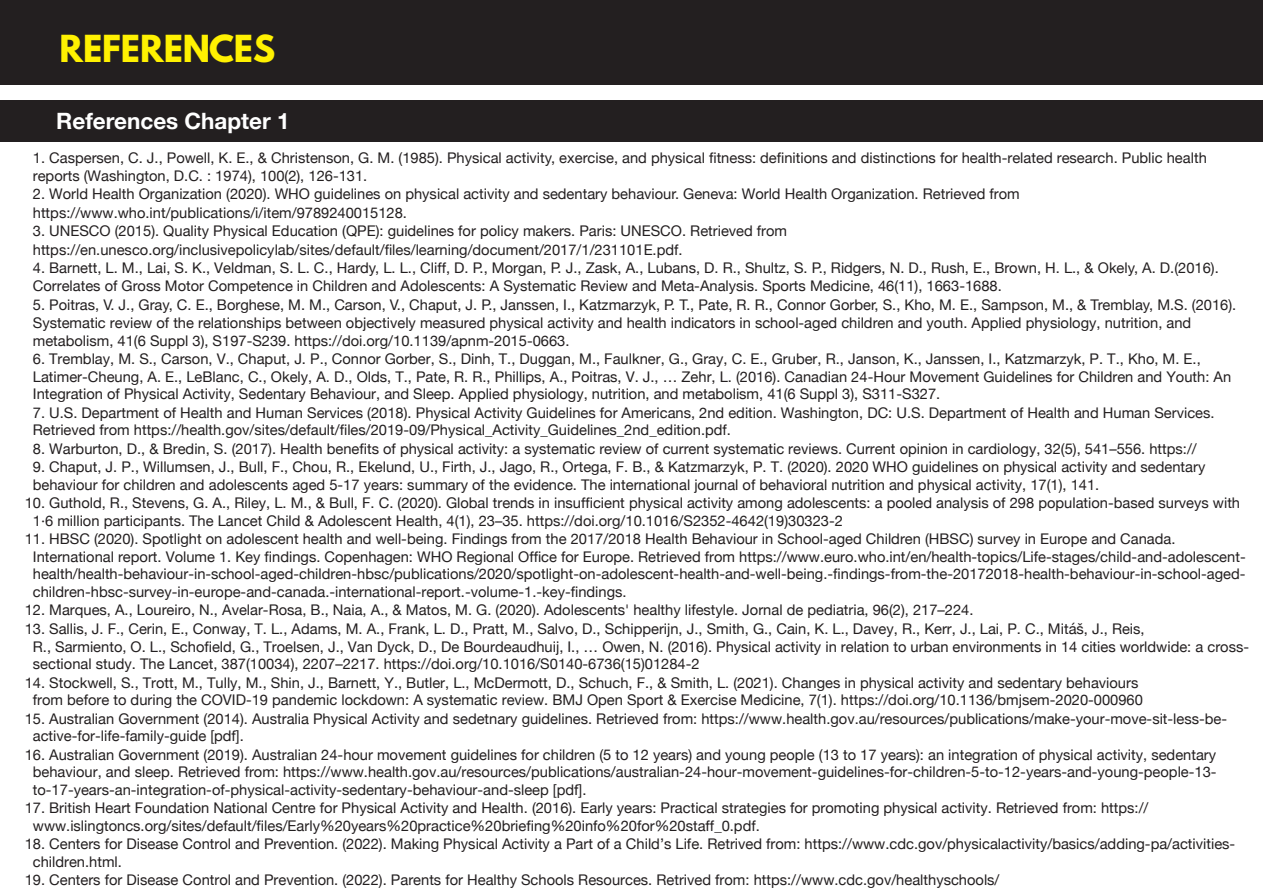
<style>
.page{position:relative;width:1263px;height:893px;background:#fff}
.page>*{position:absolute;margin:0;border:0;box-sizing:border-box;transform-origin:0 0}
.t1{font:700 33px "League Spartan";color:#fff101}
.t2{font:700 22.5px "Helvetica Neue";color:#fff}
.t3{font:14.7px/17.7px "Helvetica Neue";color:#231f20}
</style>
<div class="page">
<div style="left:0;top:100px;width:1263px;height:42px;background:#231f20"></div>
<div style="left:0;top:0;width:1262px;height:85px;background:#231f20"></div>
<h1 class="t1" style="left:59px;top:23px;width:217px">REFERENCES</h1>
<h2 class="t2" style="left:56px;top:103px;width:235px">References Chapter 1</h2>
<p class="t3" style="left:33px;top:149px;width:1175px;line-height:18.5px">1. Caspersen, C. J., Powell, K. E., &amp; Christenson, G. M. (1985). Physical activity, exercise, and physical fitness: definitions and distinctions for health-related research. Public health reports (Washington, D.C. : 1974), 100(2), 126-131.</p>
<p class="t3" style="left:33px;top:186px;width:988px;line-height:18.5px">2. World Health Organization (2020). WHO guidelines on physical activity and sedentary behaviour. Geneva: World Health Organization. Retrieved from https://www.who.int/publications/i/item/9789240015128.</p>
<p class="t3" style="left:33px;top:223px;width:756px;line-height:18.5px">3. UNESCO (2015). Quality Physical Education (QPE): guidelines for policy makers. Paris: UNESCO. Retrieved from https://en.unesco.org/inclusivepolicylab/sites/default/files/learning/document/2017/1/231101E.pdf.</p>
<p class="t3" style="left:33px;top:259px;width:1187px;line-height:18.5px">4. Barnett, L. M., Lai, S. K., Veldman, S. L. C., Hardy, L. L., Cliff, D. P., Morgan, P. J., Zask, A., Lubans, D. R., Shultz, S. P., Ridgers, N. D., Rush, E., Brown, H. L., &amp; Okely, A. D.(2016).<br>Correlates of Gross Motor Competence in Children and Adolescents: A Systematic Review and Meta-Analysis. Sports Medicine, 46(11), 1663-1688.</p>
<p class="t3" style="left:33px;top:297px;width:1205px">5. Poitras, V. J., Gray, C. E., Borghese, M. M., Carson, V., Chaput, J. P., Janssen, I., Katzmarzyk, P. T., Pate, R. R., Connor Gorber, S., Kho, M. E., Sampson, M., &amp; Tremblay, M.S. (2016).<br>Systematic review of the relationships between objectively measured physical activity and health indicators in school-aged children and youth. Applied physiology, nutrition, and metabolism, 41(6 Suppl 3), S197-S239. https://doi.org/10.1139/apnm-2015-0663.</p>
<p class="t3" style="left:33px;top:351px;width:1200px">6. Tremblay, M. S., Carson, V., Chaput, J. P., Connor Gorber, S., Dinh, T., Duggan, M., Faulkner, G., Gray, C. E., Gruber, R., Janson, K., Janssen, I., Katzmarzyk, P. T., Kho, M. E.,<br>Latimer-Cheung, A. E., LeBlanc, C., Okely, A. D., Olds, T., Pate, R. R., Phillips, A., Poitras, V. J., … Zehr, L. (2016). Canadian 24-Hour Movement Guidelines for Children and Youth: An<br>Integration of Physical Activity, Sedentary Behaviour, and Sleep. Applied physiology, nutrition, and metabolism, 41(6 Suppl 3), S311-S327.</p>
<p class="t3" style="left:33px;top:404px;width:1183px">7. U.S. Department of Health and Human Services (2018). Physical Activity Guidelines for Americans, 2nd edition. Washington, DC: U.S. Department of Health and Human Services.<br>Retrieved from https://health.gov/sites/default/files/2019-09/Physical_Activity_Guidelines_2nd_edition.pdf.</p>
<p class="t3" style="left:33px;top:440px;width:1165px">8. Warburton, D., &amp; Bredin, S. (2017). Health benefits of physical activity: a systematic review of current systematic reviews. Current opinion in cardiology, 32(5), 541–556. https://</p>
<p class="t3" style="left:33px;top:459px;width:1174px">9. Chaput, J. P., Willumsen, J., Bull, F., Chou, R., Ekelund, U., Firth, J., Jago, R., Ortega, F. B., &amp; Katzmarzyk, P. T. (2020). 2020 WHO guidelines on physical activity and sedentary behaviour for children and adolescents aged 5-17 years: summary of the evidence. The international journal of behavioral nutrition and physical activity, 17(1), 141.</p>
<p class="t3" style="left:33px;top:495px;width:1209px;text-indent:-8px">10. Guthold, R., Stevens, G. A., Riley, L. M., &amp; Bull, F. C. (2020). Global trends in insufficient physical activity among adolescents: a pooled analysis of 298 population-based surveys with<br>1·6 million participants. The Lancet Child &amp; Adolescent Health, 4(1), 23–35. https://doi.org/10.1016/S2352-4642(19)30323-2</p>
<p class="t3" style="left:33px;top:531px;width:1214px;text-indent:-8px">11. HBSC (2020). Spotlight on adolescent health and well-being. Findings from the 2017/2018 Health Behaviour in School-aged Children (HBSC) survey in Europe and Canada.<br>International report. Volume 1. Key findings. Copenhagen: WHO Regional Office for Europe. Retrieved from https://www.euro.who.int/en/health-topics/Life-stages/child-and-adolescent&shy;health/health-behaviour-in-school-aged-children-hbsc/publications/2020/spotlight-on-adolescent-health-and-well-being.-findings-from-the-20172018-health-behaviour-in-school-aged&shy;children-hbsc-survey-in-europe-and-canada.-international-report.-volume-1.-key-findings.</p>
<p class="t3" style="left:25px;top:602px;width:950px">12. Marques, A., Loureiro, N., Avelar-Rosa, B., Naia, A., &amp; Matos, M. G. (2020). Adolescents' healthy lifestyle. Jornal de pediatria, 96(2), 217–224.</p>
<p class="t3" style="left:33px;top:621px;width:1218px;text-indent:-8px">13. Sallis, J. F., Cerin, E., Conway, T. L., Adams, M. A., Frank, L. D., Pratt, M., Salvo, D., Schipperijn, J., Smith, G., Cain, K. L., Davey, R., Kerr, J., Lai, P. C., Mitáš, J., Reis,<br>R., Sarmiento, O. L., Schofield, G., Troelsen, J., Van Dyck, D., De Bourdeaudhuij, I., … Owen, N. (2016). Physical activity in relation to urban environments in 14 cities worldwide: a cross&shy;sectional study. The Lancet, 387(10034), 2207–2217. https://doi.org/10.1016/S0140-6736(15)01284-2</p>
<p class="t3" style="left:25px;top:674px;width:1120px;text-align:center">14. Stockwell, S., Trott, M., Tully, M., Shin, J., Barnett, Y., Butler, L., McDermott, D., Schuch, F., &amp; Smith, L. (2021). Changes in physical activity and sedentary behaviours from before to during the COVID-19 pandemic lockdown: A systematic review. BMJ Open Sport &amp; Exercise Medicine, 7(1). https://doi.org/10.1136/bmjsem-2020-000960</p>
<p class="t3" style="left:33px;top:710px;width:1196px;text-indent:-8px">15. Australian Government (2014). Australia Physical Activity and sedetnary guidelines. Retrieved from: https://www.health.gov.au/resources/publications/make-your-move-sit-less-be&shy;active-for-life-family-guide [pdf].</p>
<p class="t3" style="left:33px;top:746px;width:1185px;text-align:justify;text-indent:-8px">16. Australian Government (2019). Australian 24-hour movement guidelines for children (5 to 12 years) and young people (13 to 17 years): an integration of physical activity, sedentary behaviour, and sleep. Retrieved from: https://www.health.gov.au/resources/publications/australian-24-hour-movement-guidelines-for-children-5-to-12-years-and-young-people-13- to-17-years-an-integration-of-physical-activity-sedentary-behaviour-and-sleep [pdf].</p>
<p class="t3" style="left:33px;top:800px;width:1117px;text-indent:-8px">17. British Heart Foundation National Centre for Physical Activity and Health. (2016). Early years: Practical strategies for promoting physical activity. Retrieved from: https:// www.islingtoncs.org/sites/default/files/Early%20years%20practice%20briefing%20info%20for%20staff_0.pdf.</p>
<p class="t3" style="left:33px;top:836px;width:1204px;text-indent:-8px">18. Centers for Disease Control and Prevention. (2022). Making Physical Activity a Part of a Child’s Life. Retrived from: https://www.cdc.gov/physicalactivity/basics/adding-pa/activities&shy;children.html.</p>
<p class="t3" style="left:25px;top:872px;width:976px">19. Centers for Disease Control and Prevention. (2022). Parents for Healthy Schools Resources. Retrived from: https://www.cdc.gov/healthyschools/</p>
</div>
